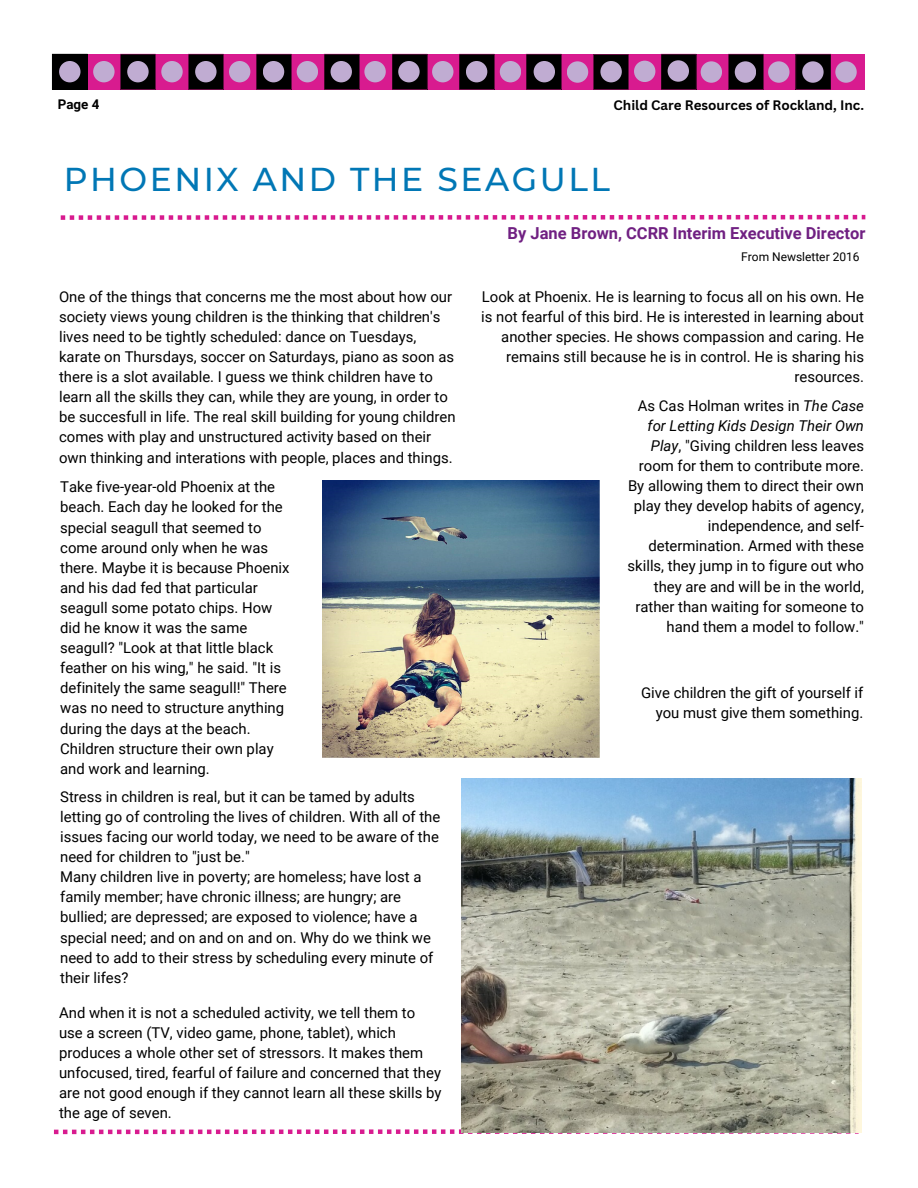
<style>
.page{position:relative;width:918px;height:1188px;background:#fff}
.page>*{position:absolute;margin:0;border:0;box-sizing:border-box;transform-origin:0 0}
.t1{font:500 33px "Montserrat";letter-spacing:.075em;color:#0177b5}
.t2{font:700 16.5px "Roboto";color:#702082}
.t3{font:14.85px/20.1px "Roboto";color:#000}
.t4{font:700 13.35px "Canva Sans";color:#000}
.t5{font:700 13.35px "Roboto";color:#000}
.t6{font:12px "Roboto";color:#000}
.s1{font-style:italic}
</style>
<div class="page">
<svg style="left:54px;top:1129px;width:805px;height:5px"></svg>
<svg style="left:61px;top:215px;width:804px;height:5px"></svg>
<div style="left:52px;top:54px;width:812px;height:36px;background:#d81b8f"></div>
<svg style="left:52px;top:54px;width:36px;height:36px"></svg>
<div style="left:59px;top:61px;width:22px;height:21px;background:#c0acd2;border-radius:50%"></div>
<svg style="left:120px;top:54px;width:36px;height:36px"></svg>
<div style="left:93px;top:61px;width:22px;height:21px;background:#c0acd2;border-radius:50%"></div>
<div style="left:127px;top:61px;width:22px;height:21px;background:#c0acd2;border-radius:50%"></div>
<div style="left:161px;top:61px;width:22px;height:21px;background:#c0acd2;border-radius:50%"></div>
<svg style="left:188px;top:54px;width:36px;height:36px"></svg>
<svg style="left:256px;top:54px;width:36px;height:36px"></svg>
<svg style="left:324px;top:54px;width:36px;height:36px"></svg>
<svg style="left:392px;top:54px;width:35px;height:36px"></svg>
<div style="left:195px;top:61px;width:22px;height:21px;background:#c0acd2;border-radius:50%"></div>
<div style="left:229px;top:61px;width:21px;height:21px;background:#c0acd2;border-radius:50%"></div>
<div style="left:263px;top:61px;width:21px;height:21px;background:#c0acd2;border-radius:50%"></div>
<div style="left:297px;top:61px;width:21px;height:21px;background:#c0acd2;border-radius:50%"></div>
<div style="left:331px;top:61px;width:21px;height:21px;background:#c0acd2;border-radius:50%"></div>
<div style="left:364px;top:61px;width:22px;height:21px;background:#c0acd2;border-radius:50%"></div>
<div style="left:398px;top:61px;width:22px;height:21px;background:#c0acd2;border-radius:50%"></div>
<div style="left:432px;top:61px;width:21px;height:21px;background:#c0acd2;border-radius:50%"></div>
<svg style="left:459px;top:54px;width:35px;height:36px"></svg>
<div style="left:466px;top:61px;width:21px;height:21px;background:#c0acd2;border-radius:50%"></div>
<div style="left:500px;top:61px;width:21px;height:21px;background:#c0acd2;border-radius:50%"></div>
<svg style="left:526px;top:54px;width:36px;height:36px"></svg>
<div style="left:534px;top:61px;width:21px;height:21px;background:#c0acd2;border-radius:50%"></div>
<svg style="left:593px;top:54px;width:36px;height:36px"></svg>
<svg style="left:661px;top:54px;width:35px;height:36px"></svg>
<svg style="left:728px;top:54px;width:36px;height:36px"></svg>
<svg style="left:796px;top:54px;width:35px;height:36px"></svg>
<div style="left:567px;top:61px;width:21px;height:22px;background:#c0acd2;border-radius:50%"></div>
<div style="left:600px;top:61px;width:22px;height:21px;background:#c0acd2;border-radius:50%"></div>
<div style="left:634px;top:61px;width:21px;height:21px;background:#c0acd2;border-radius:50%"></div>
<div style="left:668px;top:60px;width:21px;height:22px;background:#c0acd2;border-radius:50%"></div>
<div style="left:701px;top:61px;width:21px;height:22px;background:#c0acd2;border-radius:50%"></div>
<div style="left:735px;top:61px;width:21px;height:22px;background:#c0acd2;border-radius:50%"></div>
<div style="left:768px;top:61px;width:22px;height:22px;background:#c0acd2;border-radius:50%"></div>
<div style="left:802px;top:61px;width:22px;height:22px;background:#c0acd2;border-radius:50%"></div>
<div style="left:835px;top:61px;width:22px;height:22px;background:#c0acd2;border-radius:50%"></div>
<img style="left:323px;top:480px;width:277px;height:277px">
<img style="left:461px;top:779px;width:401px;height:353px">
<p class="t5" style="left:58px;top:97px;width:43px">Page 4</p>
<p class="t4" style="left:614px;top:96px;width:252px">Child Care Resources of Rockland, Inc.</p>
<p class="t1" style="left:64px;top:159px;width:548px">PHOENIX AND THE SEAGULL</p>
<p class="t2" style="left:508px;top:224px;width:359px">By Jane Brown, CCRR Interim Executive Director</p>
<p class="t6" style="left:741px;top:250px;width:120px">From Newsletter 2016</p>
<p class="t3" style="left:59px;top:287px;width:398px">One of the things that concerns me the most about how our society views young children is the thinking that children's lives need to be tightly scheduled: dance on Tuesdays, karate on Thursdays, soccer on Saturdays, piano as soon as there is a slot available. I guess we think children have to learn all the skills they can, while they are young, in order to be succesfull in life. The real skill building for young children comes with play and unstructured activity based on their own thinking and interations with people, places and things.</p>
<p class="t3" style="left:60px;top:477px;width:231px">Take five-year-old Phoenix at the beach. Each day he looked for the special seagull that seemed to come around only when he was there. Maybe it is because Phoenix and his dad fed that particular seagull some potato chips. How did he know it was the same seagull? "Look at that little black feather on his wing," he said. "It is definitely the same seagull!" There was no need to structure anything during the days at the beach.<br>Children structure their own play and work and learning.</p>
<p class="t3" style="left:60px;top:787px;width:382px">Stress in children is real, but it can be tamed by adults letting go of controling the lives of children. With all of the issues facing our world today, we need to be aware of the need for children to "just be."<br>Many children live in poverty; are homeless; have lost a family member; have chronic illness; are hungry; are bullied; are depressed; are exposed to violence; have a special need; and on and on and on. Why do we think we need to add to their stress by scheduling every minute of their lifes?</p>
<p class="t3" style="left:59px;top:1003px;width:384px">And when it is not a scheduled activity, we tell them to use a screen (TV, video game, phone, tablet), which produces a whole other set of stressors. It makes them unfocused, tired, fearful of failure and concerned that they are not good enough if they cannot learn all these skills by the age of seven.</p>
<p class="t3" style="left:481px;top:287px;width:384px;text-align:right">Look at Phoenix. He is learning to focus all on his own. He is not fearful of this bird. He is interested in learning about another species. He shows compassion and caring. He remains still because he is in control. He is sharing his resources.</p>
<h4 class="t3" style="left:628px;top:396px;width:238px;text-align:right">As Cas Holman writes in <span class="s1">The Case for Letting Kids Design Their Own<br>Play</span>, "Giving children less leaves room for them to contribute more.<br>By allowing them to direct their own play they develop habits of agency, independence, and self&shy;determination. Armed with these skills, they jump in to figure out who they are and will be in the world, rather than waiting for someone to hand them a model to follow."</h4>
<h4 class="t3" style="left:641px;top:683px;width:224px;text-align:right">Give children the gift of yourself if you must give them something.</h4>
</div>
